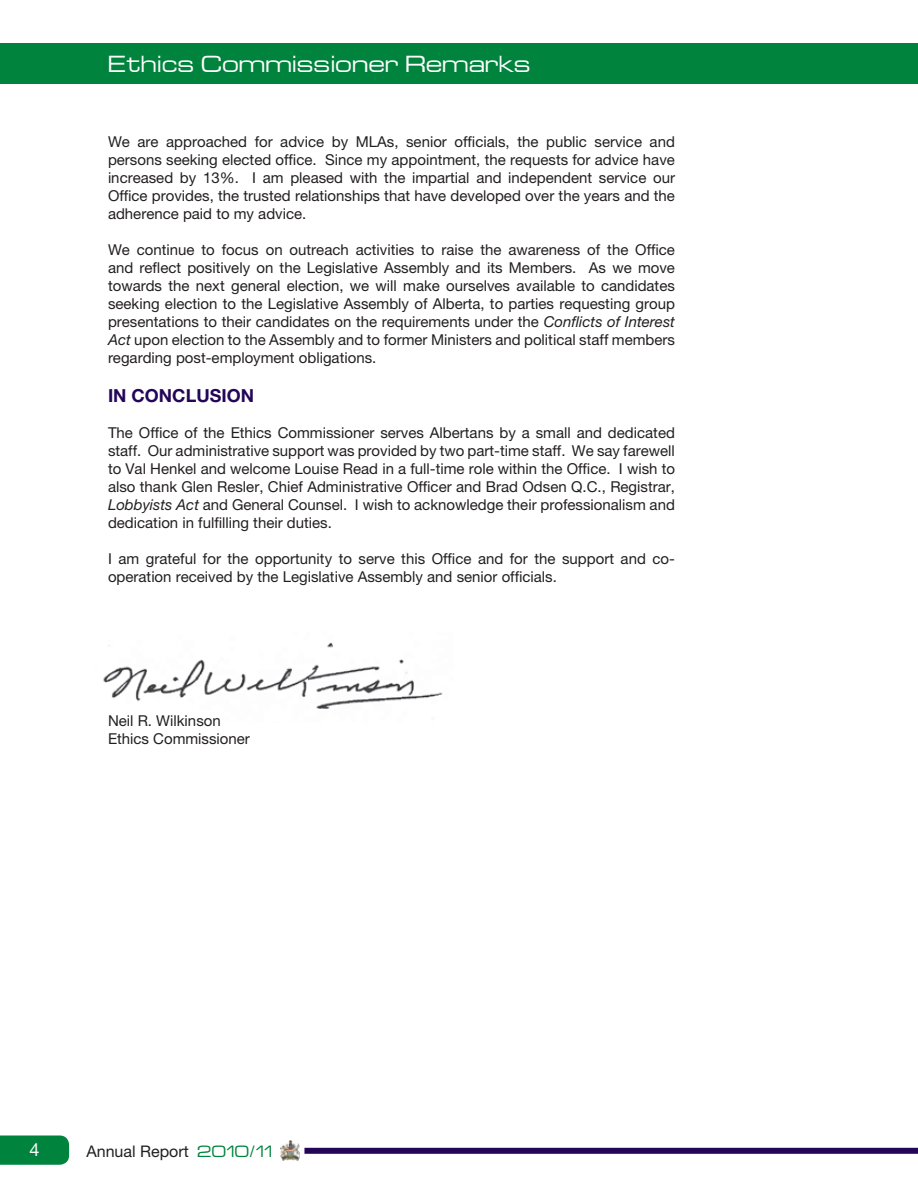
<style>
.page{position:relative;width:918px;height:1188px;background:#fff}
.page>*{position:absolute;margin:0;border:0;box-sizing:border-box;transform-origin:0 0}
.t1{font:21px "Euro Technic Ext";color:#fff}
.t2{font:700 18px "Helvetica Neue";color:#230658}
.t3{font:18px "Helvetica Neue";color:#fff}
.t4{font:16.05px "Helvetica Neue";color:#231f20}
.t5{font:15px/18px "Helvetica Neue";color:#231f20;text-align:justify}
.s1{font-style:italic}
.s2{font-family:"Euro Technic Ext";font-size:14.7px;color:#00843d}
</style>
<div class="page">
<div style="left:0;top:1136px;width:69px;height:29px;background:#00843d"></div>
<div style="left:304px;top:1148px;width:614px;height:6px;background:#230658"></div>
<img style="left:280px;top:1140px;width:19px;height:20px">
<div style="left:0;top:43px;width:918px;height:41px;background:#00843d"></div>
<img style="left:103px;top:642px;width:339px;height:77px">
<h1 class="t1" style="left:108px;top:51px;width:424px">Ethics Commissioner Remarks</h1>
<p class="t5" style="left:108px;top:132px;width:569px">We are approached for advice by MLAs, senior officials, the public service and persons seeking elected office. Since my appointment, the requests for advice have increased by 13%. I am pleased with the impartial and independent service our Office provides, the trusted relationships that have developed over the years and the adherence paid to my advice.</p>
<p class="t5" style="left:108px;top:240px;width:569px">We continue to focus on outreach activities to raise the awareness of the Office and reflect positively on the Legislative Assembly and its Members. As we move towards the next general election, we will make ourselves available to candidates seeking election to the Legislative Assembly of Alberta, to parties requesting group presentations to their candidates on the requirements under the <span class="s1">Conflicts of Interest Act</span> upon election to the Assembly and to former Ministers and political staff members regarding post-employment obligations.</p>
<p class="t2" style="left:108px;top:385px;width:148px">IN CONCLUSION</p>
<p class="t5" style="left:108px;top:424px;width:569px">The Office of the Ethics Commissioner serves Albertans by a small and dedicated staff. Our administrative support was provided by two part-time staff. We say farewell to Val Henkel and welcome Louise Read in a full-time role within the Office. I wish to also thank Glen Resler, Chief Administrative Officer and Brad Odsen Q.C., Registrar, <span class="s1">Lobbyists Act</span> and General Counsel. I wish to acknowledge their professionalism and dedication in fulfilling their duties.</p>
<p class="t5" style="left:108px;top:550px;width:569px">I am grateful for the opportunity to serve this Office and for the support and co&shy;operation received by the Legislative Assembly and senior officials.</p>
<p class="t5" style="left:108px;top:712px;width:143px">Neil R. Wilkinson<br>Ethics Commissioner</p>
<p class="t3" style="left:30px;top:1139px;width:12px">4</p>
<p class="t4" style="left:86px;top:1142px;width:187px">Annual Report <span class="s2">2010/11</span></p>
</div>
